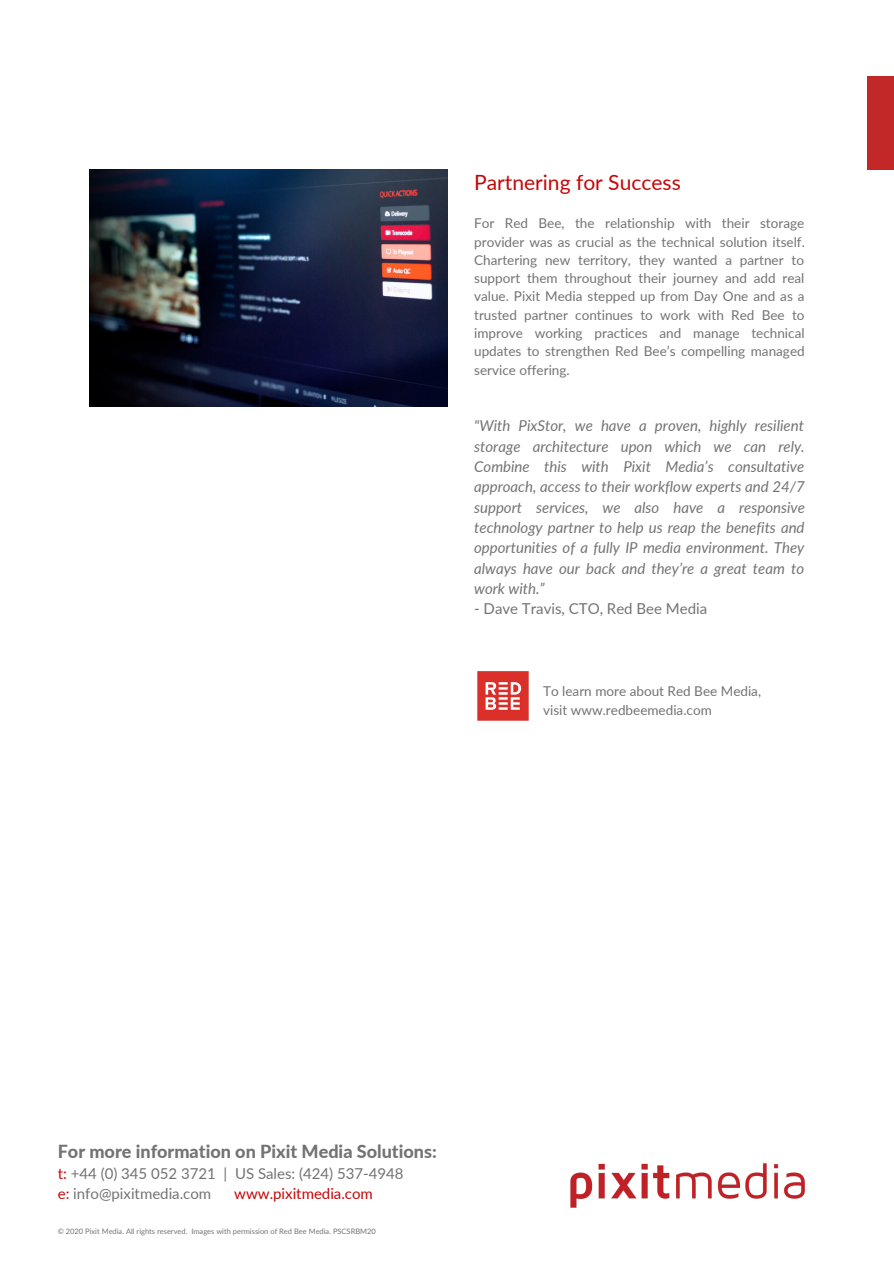
<style>
.page{position:relative;width:894px;height:1264px;background:#fff}
.page>*{position:absolute;margin:0;border:0;box-sizing:border-box;transform-origin:0 0}
.t1{font:21px "Lato";color:#c70507}
.t2{font:800 18px "Lato";color:#737373}
.t3{font:italic 15px/20.2px "Lato";color:#737373;text-align:justify}
.t4{font:15px/20.7px "Lato";color:#737373}
.t5{font:15px "Lato";color:#c70507}
.t6{font:13.5px/18.3px "Lato";color:#737373}
.t7{font:7.5px "Lato";color:#737373}
.s1{color:#c70507}
</style>
<div class="page">
<img style="left:570px;top:1163px;width:235px;height:45px">
<div style="left:867px;top:76px;width:26px;height:93px;background:#c32829"></div>
<img style="left:477px;top:671px;width:52px;height:50px">
<img style="left:90px;top:169px;width:357px;height:237px">
<h1 class="t1" style="left:474px;top:169px;width:208px">Partnering for Success</h1>
<p class="t6" style="left:474px;top:214px;width:332px;text-align:justify">For Red Bee, the relationship with their storage provider was as crucial as the technical solution itself.<br>Chartering new territory, they wanted a partner to support them throughout their journey and add real value. Pixit Media stepped up from Day One and as a trusted partner continues to work with Red Bee to improve working practices and manage technical updates to strengthen Red Bee’s compelling managed service offering.</p>
<p class="t3" style="left:474px;top:415px;width:332px">"With PixStor, we have a proven, highly resilient storage architecture upon which we can rely.<br>Combine this with Pixit Media’s consultative approach, access to their workflow experts and 24/7 support services, we also have a responsive technology partner to help us reap the benefits and opportunities of a fully IP media environment. They always have our back and they’re a great team to work with.”</p>
<p class="t4" style="left:474px;top:598px;width:234px">- Dave Travis, CTO, Red Bee Media</p>
<p class="t6" style="left:543px;top:682px;width:219px">To learn more about Red Bee Media, visit www.redbeemedia.com</p>
<h2 class="t2" style="left:58px;top:1140px;width:380px">For more information on Pixit Media Solutions:</h2>
<p class="t4" style="left:58px;top:1162px;width:347px"><span class="s1">t:</span> +44 (0) 345 052 3721 | US Sales: (424) 537-4948 <span class="s1">e:</span> info@pixitmedia.com</p>
<p class="t5" style="left:234px;top:1184px;width:140px">www.pixitmedia.com</p>
<p class="t7" style="left:58px;top:1226px;width:319px">© 2020 Pixit Media. All rights reserved. Images with permission of Red Bee Media. PSCSRBM20</p>
</div>
